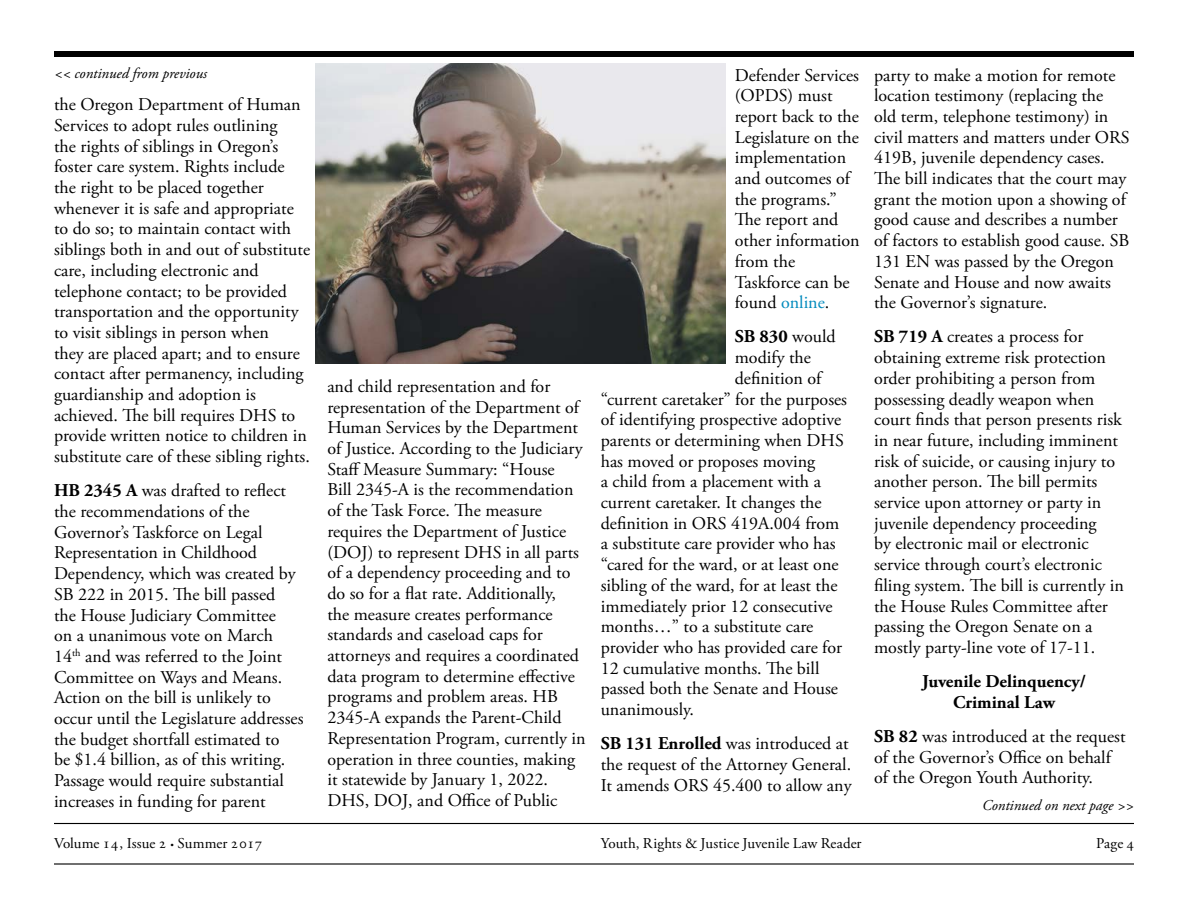
<style>
.page{position:relative;width:1188px;height:918px;background:#fff}
.page>*{position:absolute;margin:0;border:0;box-sizing:border-box;transform-origin:0 0}
.t1{font:18px/20.7px "Adobe Garamond Pro";color:#000}
.t2{font:700 18px/20.7px "Adobe Garamond Pro";color:#000;text-align:center}
.t3{font:15px "Adobe Garamond Pro";letter-spacing:.005em;color:#000}
.t4{font:italic 15px "Adobe Garamond Pro";color:#000}
.s1{font-weight:700}
.s2{color:#008abd}
.s3{font-weight:400}
.s4{font-size:9px}
</style>
<div class="page">
<hr style="left:54px;top:823px;width:1080px;height:1px;background:#000">
<hr style="left:54px;top:863px;width:1080px;height:2px;background:#000">
<div style="left:54px;top:51px;width:1080px;height:6px;background:#000"></div>
<img style="left:316px;top:63px;width:409px;height:301px">
<p class="t4" style="left:54px;top:65px;width:155px">&lt;&lt; continued from previous</p>
<p class="t1" style="left:54px;top:95px;width:258px">the Oregon Department of Human Services to adopt rules outlining<br>the rights of siblings in Oregon’s foster care system. Rights include the right to be placed together whenever it is safe and appropriate to do so; to maintain contact with siblings both in and out of substitute care, including electronic and telephone contact; to be provided transportation and the opportunity to visit siblings in person when<br>they are placed apart; and to ensure contact after permanency, including guardianship and adoption is achieved. The bill requires DHS to provide written notice to children in substitute care of these sibling rights.</p>
<p class="t1" style="left:54px;top:481px;width:251px"><span class="s1">HB 2345 A</span> was drafted to reflect the recommendations of the<br>Governor’s Taskforce on Legal<br>Representation in Childhood<br>Dependency, which was created by<br>SB 222 in 2015. The bill passed<br>the House Judiciary Committee<br>on a unanimous vote on March<br>14<sup>th</sup> and was referred to the Joint<br>Committee on Ways and Means.<br>Action on the bill is unlikely to occur until the Legislature addresses the budget shortfall estimated to<br>be $1.4 billion, as of this writing.<br>Passage would require substantial increases in funding for parent</p>
<p class="t1" style="left:327px;top:377px;width:260px">and child representation and for representation of the Department of Human Services by the Department of Justice. According to the Judiciary Staff Measure Summary: “House<br>Bill 2345-A is the recommendation of the Task Force. The measure requires the Department of Justice (DOJ) to represent DHS in all parts of a dependency proceeding and to do so for a flat rate. Additionally,<br>the measure creates performance standards and caseload caps for attorneys and requires a coordinated data program to determine effective programs and problem areas. HB 2345-A expands the Parent-Child Representation Program, currently in operation in three counties, making it statewide by January 1, 2022.<br>DHS, DOJ, and Office of Public</p>
<p class="t1" style="left:735px;top:65px;width:126px">Defender Services (OPDS) must report back to the<br>Legislature on the implementation and outcomes of the programs.”<br>The report and other information from the<br>Taskforce can be found <span class="s2">online</span>.</p>
<p class="t2" style="left:735px;top:327px;width:102px">SB 830 <span class="s3">would</span></p>
<p class="t1" style="left:735px;top:348px;width:78px">modify the</p>
<p class="t1" style="left:735px;top:368px;width:90px">definition of</p>
<p class="t1" style="left:601px;top:389px;width:248px">“current caretaker” for the purposes</p>
<p class="t1" style="left:601px;top:410px;width:242px">of identifying prospective adoptive</p>
<p class="t1" style="left:601px;top:431px;width:245px">parents or determining when DHS</p>
<p class="t1" style="left:601px;top:451px;width:216px">has moved or proposes moving</p>
<p class="t1" style="left:601px;top:472px;width:222px">a child from a placement with a</p>
<p class="t1" style="left:601px;top:493px;width:222px">current caretaker. It changes the</p>
<p class="t1" style="left:601px;top:513px;width:240px">definition in ORS 419A.004 from</p>
<p class="t1" style="left:601px;top:534px;width:236px">a substitute care provider who has</p>
<p class="t1" style="left:601px;top:555px;width:239px">“cared for the ward, or at least one</p>
<p class="t1" style="left:601px;top:575px;width:238px">sibling of the ward, for at least the</p>
<p class="t1" style="left:601px;top:596px;width:233px">immediately prior 12 consecutive</p>
<p class="t1" style="left:601px;top:617px;width:214px">months…” to a substitute care</p>
<p class="t1" style="left:601px;top:638px;width:243px">provider who has provided care for</p>
<p class="t1" style="left:601px;top:658px;width:220px">12 cumulative months. The bill</p>
<p class="t1" style="left:601px;top:679px;width:239px">passed both the Senate and House</p>
<p class="t1" style="left:601px;top:700px;width:95px">unanimously.</p>
<p class="t1" style="left:601px;top:734px;width:252px"><span class="s1">SB 131 Enrolled</span> was introduced at the request of the Attorney General.<br>It amends ORS 45.400 to allow any</p>
<p class="t1" style="left:874px;top:65px;width:257px">party to make a motion for remote location testimony (replacing the old term, telephone testimony) in civil matters and matters under ORS 419B, juvenile dependency cases.<br>The bill indicates that the court may grant the motion upon a showing of good cause and describes a number of factors to establish good cause. SB 131 EN was passed by the Oregon Senate and House and now awaits the Governor’s signature.</p>
<p class="t1" style="left:874px;top:327px;width:251px"><span class="s1">SB 719 A</span> creates a process for obtaining extreme risk protection order prohibiting a person from possessing deadly weapon when court finds that person presents risk in near future, including imminent risk of suicide, or causing injury to another person. The bill permits service upon attorney or party in juvenile dependency proceeding<br>by electronic mail or electronic service through court’s electronic filing system. The bill is currently in the House Rules Committee after passing the Oregon Senate on a mostly party-line vote of 17-11.</p>
<p class="t2" style="left:922px;top:671px;width:165px">Juvenile Delinquency/<br>Criminal Law</p>
<p class="t1" style="left:874px;top:727px;width:253px"><span class="s1">SB 82</span> was introduced at the request of the Governor’s Office on behalf of the Oregon Youth Authority.</p>
<p class="t4" style="left:982px;top:796px;width:153px">Continued on next page &gt;&gt;</p>
<p class="t3" style="left:54px;top:834px;width:210px">Volume 14, Issue 2 <span class="s4">•</span> Summer 2017</p>
<p class="t3" style="left:601px;top:834px;width:262px">Youth, Rights &amp; Justice Juvenile Law Reader</p>
<p class="t3" style="left:1096px;top:834px;width:39px">Page 4</p>
</div>
